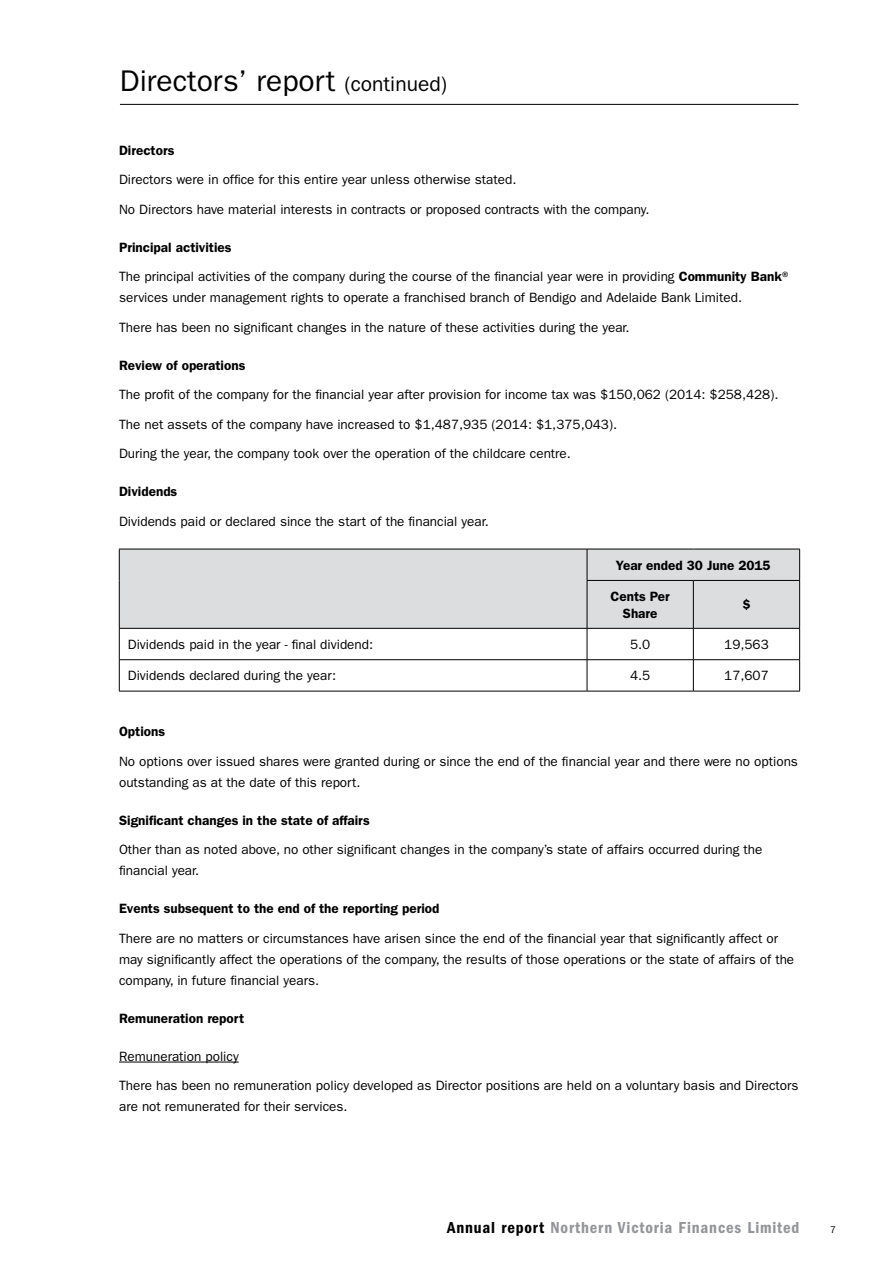
<style>
.page{position:relative;width:893px;height:1263px;background:#fff}
.page>*{position:absolute;margin:0;border:0;box-sizing:border-box;transform-origin:0 0}
.t1{font:30px "Franklin Gothic";color:#000}
.t2{font:600 condensed 16.5px "Franklin Gothic";letter-spacing:.05em;color:#939598}
.t3{font:13.5px/29.5px "Franklin Gothic";color:#000}
.t4{font:600 13.5px/16.5px "Franklin Gothic";color:#000;text-align:center}
.t5{font:9.75px "Franklin Gothic";color:#000}
.s1{font-size:21px}
.s2{font-weight:600}
.s3{color:#000}
</style>
<div class="page">
<hr style="left:120px;top:104px;width:678px;height:1px;background:#000">
<hr style="left:119px;top:1062px;width:120px;height:1px;background:#000">
<div style="left:120px;top:550px;width:679px;height:78px;background:#dcddde"></div>
<hr style="left:119px;top:549px;width:468px;height:1px;background:#000">
<hr style="left:119px;top:549px;width:1px;height:31px;background:#000">
<hr style="left:587px;top:549px;width:106px;height:1px;background:#000">
<hr style="left:587px;top:549px;width:1px;height:31px;background:#000">
<hr style="left:693px;top:549px;width:107px;height:1px;background:#000">
<hr style="left:799px;top:549px;width:1px;height:31px;background:#000">
<hr style="left:119px;top:580px;width:1px;height:48px;background:#000">
<hr style="left:587px;top:580px;width:106px;height:1px;background:#000">
<hr style="left:587px;top:581px;width:1px;height:47px;background:#000">
<hr style="left:693px;top:580px;width:107px;height:1px;background:#000">
<hr style="left:693px;top:581px;width:1px;height:47px;background:#000">
<hr style="left:799px;top:581px;width:1px;height:47px;background:#000">
<hr style="left:119px;top:628px;width:468px;height:1px;background:#000">
<hr style="left:119px;top:628px;width:1px;height:31px;background:#000">
<hr style="left:587px;top:628px;width:106px;height:1px;background:#000">
<hr style="left:587px;top:628px;width:1px;height:31px;background:#000">
<hr style="left:693px;top:628px;width:107px;height:1px;background:#000">
<hr style="left:693px;top:628px;width:1px;height:31px;background:#000">
<hr style="left:799px;top:628px;width:1px;height:31px;background:#000">
<hr style="left:119px;top:659px;width:468px;height:1px;background:#000">
<hr style="left:119px;top:660px;width:1px;height:31px;background:#000">
<hr style="left:587px;top:659px;width:106px;height:1px;background:#000">
<hr style="left:587px;top:660px;width:1px;height:31px;background:#000">
<hr style="left:693px;top:659px;width:107px;height:1px;background:#000">
<hr style="left:693px;top:660px;width:1px;height:31px;background:#000">
<hr style="left:799px;top:660px;width:1px;height:31px;background:#000">
<hr style="left:119px;top:691px;width:468px;height:1px;background:#000">
<hr style="left:587px;top:691px;width:106px;height:1px;background:#000">
<hr style="left:693px;top:691px;width:107px;height:1px;background:#000">
<h1 class="t1" style="left:120px;top:64px;width:329px">Directors’ report <span class="s1">(continued)</span></h1>
<p class="t4" style="left:119px;top:142px;width:57px">Directors</p>
<p class="t3" style="left:119px;top:165px;width:532px">Directors were in office for this entire year unless otherwise stated.<br>No Directors have material interests in contracts or proposed contracts with the company.</p>
<p class="t3" style="left:119px;top:232px;width:675px"><span class="s2">Principal activities<br></span>The principal activities of the company during the course of the financial year were in providing <span class="s2">Community Bank</span>®</p>
<p class="t3" style="left:119px;top:283px;width:625px">services under management rights to operate a franchised branch of Bendigo and Adelaide Bank Limited.<br>There has been no significant changes in the nature of these activities during the year.</p>
<p class="t4" style="left:119px;top:357px;width:128px">Review of operations</p>
<p class="t3" style="left:119px;top:380px;width:661px">The profit of the company for the financial year after provision for income tax was $150,062 (2014: $258,428).<br>The net assets of the company have increased to $1,487,935 (2014: $1,375,043).<br>During the year, the company took over the operation of the childcare centre.</p>
<p class="t4" style="left:119px;top:483px;width:60px">Dividends</p>
<p class="t3" style="left:119px;top:506px;width:371px">Dividends paid or declared since the start of the financial year.</p>
<p class="t4" style="left:616px;top:557px;width:156px">Year ended 30 June 2015</p>
<p class="t4" style="left:610px;top:588px;width:61px">Cents Per<br>Share</p>
<p class="t4" style="left:742px;top:597px;width:10px">$</p>
<p class="t3" style="left:128px;top:630px;width:247px">Dividends paid in the year - final dividend:</p>
<p class="t3" style="left:630px;top:630px;width:22px">5.0</p>
<p class="t3" style="left:724px;top:630px;width:46px">19,563</p>
<p class="t3" style="left:128px;top:661px;width:210px">Dividends declared during the year:</p>
<p class="t3" style="left:630px;top:661px;width:22px">4.5</p>
<p class="t3" style="left:724px;top:661px;width:46px">17,607</p>
<p class="t4" style="left:119px;top:723px;width:48px">Options</p>
<p class="t3" style="left:119px;top:751px;width:680px;line-height:21px">No options over issued shares were granted during or since the end of the financial year and there were no options outstanding as at the date of this report.</p>
<p class="t4" style="left:119px;top:812px;width:252px">Significant changes in the state of affairs</p>
<p class="t3" style="left:119px;top:839px;width:645px;line-height:21px">Other than as noted above, no other significant changes in the company’s state of affairs occurred during the financial year.</p>
<p class="t4" style="left:119px;top:900px;width:322px">Events subsequent to the end of the reporting period</p>
<p class="t3" style="left:119px;top:928px;width:677px;line-height:21px">There are no matters or circumstances have arisen since the end of the financial year that significantly affect or may significantly affect the operations of the company, the results of those operations or the state of affairs of the company, in future financial years.</p>
<p class="t4" style="left:119px;top:1010px;width:127px">Remuneration report</p>
<p class="t3" style="left:119px;top:1041px;width:681px">Remuneration policy<br>There has been no remuneration policy developed as Director positions are held on a voluntary basis and Directors</p>
<p class="t3" style="left:119px;top:1092px;width:230px">are not remunerated for their services.</p>
<p class="t2" style="left:447px;top:1218px;width:354px"><span class="s3">Annual report</span> Northern Victoria Finances Limited</p>
<p class="t5" style="left:830px;top:1224px;width:7px">7</p>
</div>
